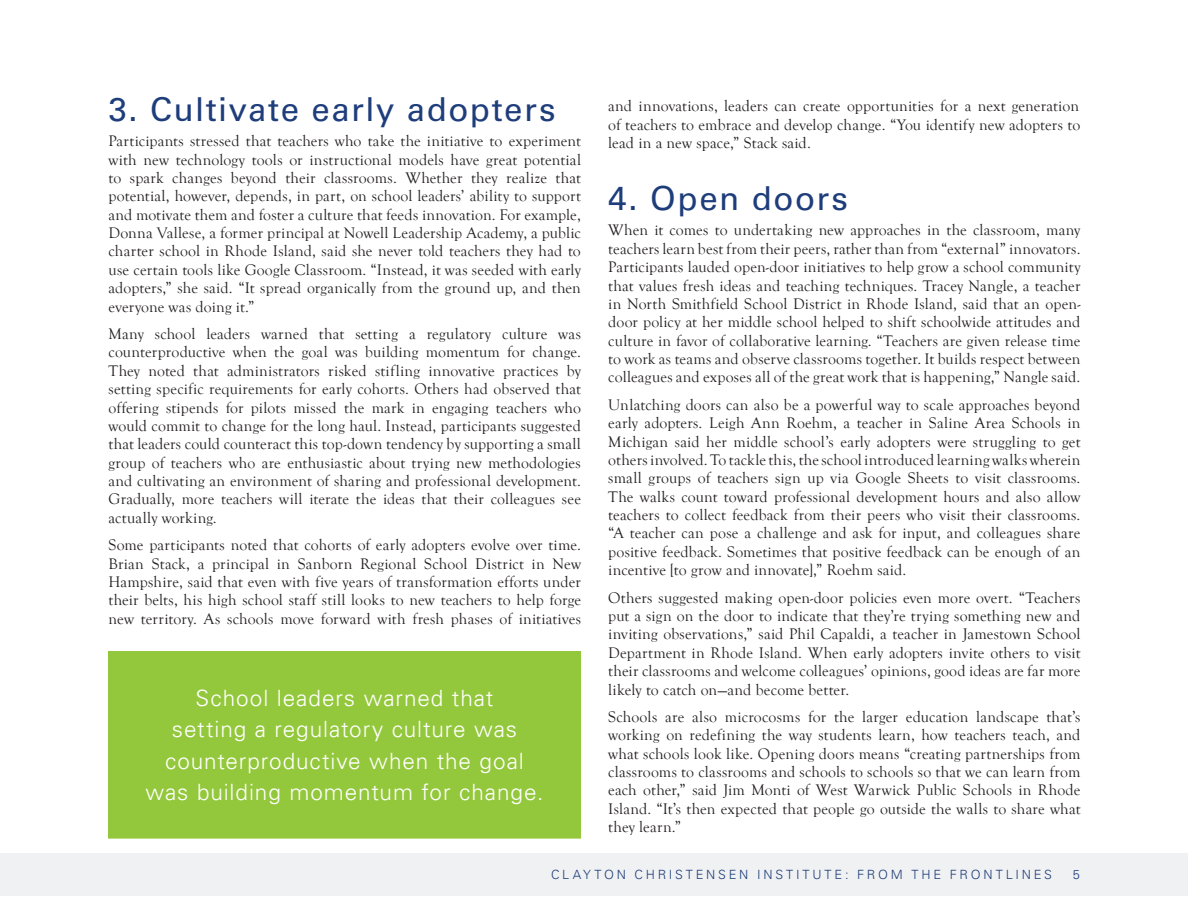
<style>
.page{position:relative;width:1188px;height:918px;background:#fff}
.page>*{position:absolute;margin:0;border:0;box-sizing:border-box;transform-origin:0 0}
.t1{font:33px "Univers LT Std";letter-spacing:.045em;color:#1e3d7b}
.t2{font:300 22.5px/31.5px "Univers LT";letter-spacing:.04em;color:#fff;text-align:center}
.t3{font:15.75px/18.5px "Goudy Old Style T";letter-spacing:.015em;color:#231f20;text-align:justify}
.t4{font:300 12.75px "Univers LT";letter-spacing:.22em;color:#1e3d7b}
</style>
<div class="page">
<div style="left:109px;top:652px;width:471px;height:186px;background:#94c83c"></div>
<div style="left:108px;top:651px;width:473px;height:188px;border:2px solid #94c83c"></div>
<div style="left:0;top:853px;width:1188px;height:43px;background:#f0f1f2"></div>
<h1 class="t1" style="left:108px;top:90px;width:449px">3. Cultivate early adopters</h1>
<p class="t3" style="left:108px;top:132px;width:474px">Participants stressed that teachers who take the initiative to experiment with new technology tools or instructional models have great potential to spark changes beyond their classrooms. Whether they realize that potential, however, depends, in part, on school leaders’ ability to support and motivate them and foster a culture that feeds innovation. For example, Donna Vallese, a former principal at Nowell Leadership Academy, a public charter school in Rhode Island, said she never told teachers they had to use certain tools like Google Classroom. “Instead, it was seeded with early adopters,” she said. “It spread organically from the ground up, and then everyone was doing it.”</p>
<p class="t3" style="left:108px;top:325px;width:474px">Many school leaders warned that setting a regulatory culture was counterproductive when the goal was building momentum for change.<br>They noted that administrators risked stifling innovative practices by setting specific requirements for early cohorts. Others had observed that offering stipends for pilots missed the mark in engaging teachers who would commit to change for the long haul. Instead, participants suggested that leaders could counteract this top-down tendency by supporting a small group of teachers who are enthusiastic about trying new methodologies and cultivating an environment of sharing and professional development.<br>Gradually, more teachers will iterate the ideas that their colleagues see actually working.</p>
<p class="t3" style="left:108px;top:536px;width:474px">Some participants noted that cohorts of early adopters evolve over time.<br>Brian Stack, a principal in Sanborn Regional School District in New Hampshire, said that even with five years of transformation efforts under their belts, his high school staff still looks to new teachers to help forge new territory. As schools move forward with fresh phases of initiatives</p>
<h2 class="t2" style="left:146px;top:682px;width:399px">School leaders warned that<br>setting a regulatory culture was counterproductive when the goal was building momentum for change.</h2>
<p class="t3" style="left:608px;top:97px;width:474px">and innovations, leaders can create opportunities for a next generation of teachers to embrace and develop change. “You identify new adopters to lead in a new space,” Stack said.</p>
<h1 class="t1" style="left:608px;top:179px;width:241px">4. Open doors</h1>
<p class="t3" style="left:608px;top:221px;width:474px">When it comes to undertaking new approaches in the classroom, many teachers learn best from their peers, rather than from “external” innovators.<br>Participants lauded open-door initiatives to help grow a school community that values fresh ideas and teaching techniques. Tracey Nangle, a teacher in North Smithfield School District in Rhode Island, said that an open&shy;door policy at her middle school helped to shift schoolwide attitudes and culture in favor of collaborative learning. “Teachers are given release time to work as teams and observe classrooms together. It builds respect between colleagues and exposes all of the great work that is happening,” Nangle said.</p>
<p class="t3" style="left:608px;top:396px;width:474px">Unlatching doors can also be a powerful way to scale approaches beyond early adopters. Leigh Ann Roehm, a teacher in Saline Area Schools in Michigan said her middle school’s early adopters were struggling to get others involved. To tackle this, the school introduced learning walks wherein small groups of teachers sign up via Google Sheets to visit classrooms.<br>The walks count toward professional development hours and also allow teachers to collect feedback from their peers who visit their classrooms. “A teacher can pose a challenge and ask for input, and colleagues share positive feedback. Sometimes that positive feedback can be enough of an incentive [to grow and innovate],” Roehm said.</p>
<p class="t3" style="left:608px;top:589px;width:474px">Others suggested making open-door policies even more overt. “Teachers put a sign on the door to indicate that they’re trying something new and inviting observations,” said Phil Capaldi, a teacher in Jamestown School Department in Rhode Island. When early adopters invite others to visit their classrooms and welcome colleagues’ opinions, good ideas are far more likely to catch on—and become better.</p>
<p class="t3" style="left:608px;top:708px;width:474px">Schools are also microcosms for the larger education landscape that’s working on redefining the way students learn, how teachers teach, and what schools look like. Opening doors means “creating partnerships from classrooms to classrooms and schools to schools so that we can learn from each other,” said Jim Monti of West Warwick Public Schools in Rhode Island. “It’s then expected that people go outside the walls to share what they learn.”</p>
<p class="t4" style="left:551px;top:866px;width:503px">CLAYTON CHRISTENSEN INSTITUTE: FROM THE FRONTLINES</p>
<p class="t4" style="left:1073px;top:866px;width:9px">5</p>
</div>
